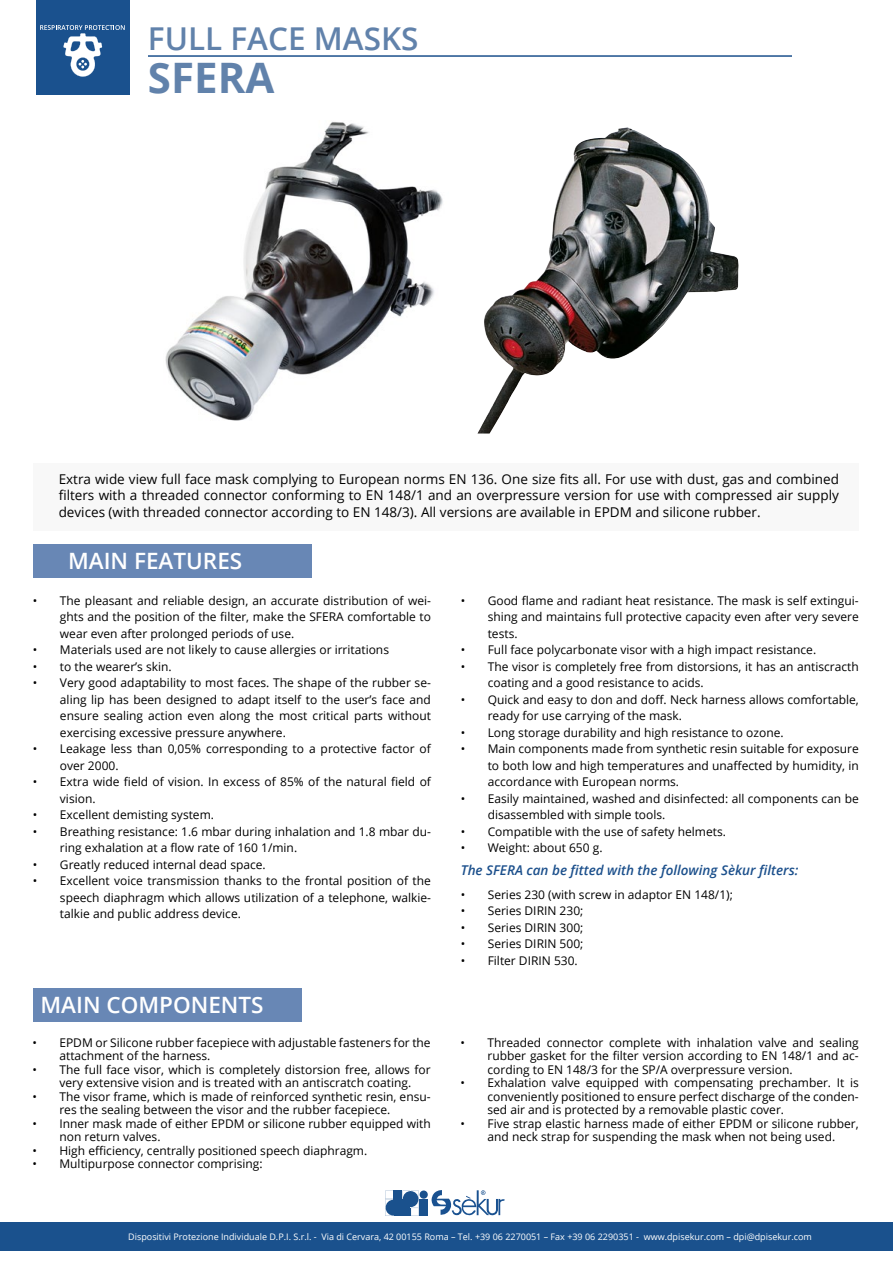
<style>
.page{position:relative;width:893px;height:1263px;background:#fff}
.page>*{position:absolute;margin:0;border:0;box-sizing:border-box;transform-origin:0 0}
.t1{font:700 42px "Open Sans";color:#6182ab}
.t2{font:600 31.5px "Open Sans";color:#6182ab}
.t3{font:600 22.5px "Open Sans";color:#fff}
.t4{font:13.5px/16.5px "Open Sans";color:#000;text-align:justify}
.t5{font:italic 600 13.5px "Open Sans";color:#1c508c}
.t6{font:12px/16.5px "Open Sans";color:#000}
.t7{font:9px "Open Sans";color:#fff}
</style>
<div class="page">
<hr style="left:148px;top:55px;width:644px;height:2px;background:#1b508c">
<div style="left:0;top:1222px;width:893px;height:29px;background:#1a518d"></div>
<svg style="left:431px;top:1190px;width:74px;height:26px"></svg>
<div style="left:394px;top:1199px;width:8px;height:8px;background:#1a518d"></div>
<div style="left:394px;top:1208px;width:8px;height:8px;background:#1a518d"></div>
<div style="left:394px;top:1191px;width:8px;height:8px;background:#1a518d"></div>
<div style="left:420px;top:1208px;width:8px;height:8px;background:#1a518d"></div>
<div style="left:420px;top:1199px;width:8px;height:8px;background:#1a518d"></div>
<div style="left:420px;top:1190px;width:8px;height:9px;background:#1a518d;border-radius:50%"></div>
<svg style="left:402px;top:1191px;width:17px;height:25px"></svg>
<svg style="left:385px;top:1191px;width:8px;height:25px"></svg>
<div style="left:36px;top:0;width:94px;height:95px;background:#1a518e"></div>
<svg style="left:40px;top:25px;width:85px;height:52px"></svg>
<img style="left:478px;top:127px;width:260px;height:306px">
<div style="left:33px;top:463px;width:826px;height:67px;background:#f8f8f8"></div>
<div style="left:33px;top:544px;width:278px;height:34px;background:#6887b5"></div>
<div style="left:33px;top:988px;width:269px;height:33px;background:#6887b5"></div>
<img style="left:165px;top:121px;width:278px;height:300px">
<h2 class="t2" style="left:148px;top:17px;width:272px">FULL FACE MASKS</h2>
<h1 class="t1" style="left:148px;top:48px;width:128px">SFERA</h1>
<p class="t4" style="left:59px;top:470px;width:782px">Extra wide view full face mask complying to European norms EN 136. One size fits all. For use with dust, gas and combined filters with a threaded connector conforming to EN 148/1 and an overpressure version for use with compressed air supply devices (with threaded connector according to EN 148/3). All versions are available in EPDM and silicone rubber.</p>
<h3 class="t3" style="left:68px;top:545px;width:176px">MAIN FEATURES</h3>
<p class="t6" style="left:60px;top:592px;width:372px;text-align:justify;text-indent:-27px">• The pleasant and reliable design, an accurate distribution of wei&shy;ghts and the position of the filter, make the SFERA comfortable to wear even after prolonged periods of use.</p>
<p class="t6" style="left:33px;top:641px;width:358px">• Materials used are not likely to cause allergies or irritations</p>
<p class="t6" style="left:33px;top:658px;width:140px">• to the wearer’s skin.</p>
<p class="t6" style="left:60px;top:674px;width:372px;text-align:justify;text-indent:-27px">• Very good adaptability to most faces. The shape of the rubber se&shy;aling lip has been designed to adapt itself to the user’s face and ensure sealing action even along the most critical parts without exercising excessive pressure anywhere.</p>
<p class="t6" style="left:60px;top:740px;width:372px;text-indent:-27px">• Leakage less than 0,05% corresponding to a protective factor of over 2000.</p>
<p class="t6" style="left:60px;top:773px;width:372px;text-indent:-27px">• Extra wide field of vision. In excess of 85% of the natural field of vision.</p>
<p class="t6" style="left:33px;top:806px;width:183px">• Excellent demisting system.</p>
<p class="t6" style="left:60px;top:823px;width:372px;text-indent:-27px">• Breathing resistance: 1.6 mbar during inhalation and 1.8 mbar du&shy;ring exhalation at a flow rate of 160 1/min.</p>
<p class="t6" style="left:33px;top:856px;width:234px">• Greatly reduced internal dead space.</p>
<p class="t6" style="left:60px;top:872px;width:372px;text-align:justify;text-indent:-27px">• Excellent voice transmission thanks to the frontal position of the speech diaphragm which allows utilization of a telephone, walkie&shy;talkie and public address device.</p>
<p class="t6" style="left:488px;top:592px;width:372px;text-align:justify;text-indent:-27px">• Good flame and radiant heat resistance. The mask is self extingui&shy;shing and maintains full protective capacity even after very severe tests.</p>
<p class="t6" style="left:461px;top:641px;width:357px">• Full face polycarbonate visor with a high impact resistance.</p>
<p class="t6" style="left:488px;top:658px;width:372px;text-indent:-27px">• The visor is completely free from distorsions, it has an antiscracth coating and a good resistance to acids.</p>
<p class="t6" style="left:488px;top:691px;width:372px;text-indent:-27px">• Quick and easy to don and doff. Neck harness allows comfortable, ready for use carrying of the mask.</p>
<p class="t6" style="left:461px;top:724px;width:324px">• Long storage durability and high resistance to ozone.</p>
<p class="t6" style="left:488px;top:740px;width:372px;text-align:justify;text-indent:-27px">• Main components made from synthetic resin suitable for exposure to both low and high temperatures and unaffected by humidity, in accordance with European norms.</p>
<p class="t6" style="left:488px;top:790px;width:372px;text-indent:-27px">• Easily maintained, washed and disinfected: all components can be disassembled with simple tools.</p>
<p class="t6" style="left:461px;top:823px;width:267px">• Compatible with the use of safety helmets.</p>
<p class="t6" style="left:461px;top:839px;width:143px">• Weight: about 650 g.</p>
<p class="t5" style="left:461px;top:860px;width:339px">The SFERA can be fitted with the following Sèkur filters:</p>
<p class="t6" style="left:461px;top:886px;width:274px">• Series 230 (with screw in adaptor EN 148/1);</p>
<p class="t6" style="left:461px;top:902px;width:124px">• Series DIRIN 230;</p>
<p class="t6" style="left:461px;top:919px;width:124px">• Series DIRIN 300;</p>
<p class="t6" style="left:461px;top:935px;width:124px">• Series DIRIN 500;</p>
<p class="t6" style="left:461px;top:952px;width:119px">• Filter DIRIN 530.</p>
<h3 class="t3" style="left:40px;top:989px;width:225px">MAIN COMPONENTS</h3>
<p class="t6" style="left:59px;top:1035px;width:373px;line-height:13.5px;text-indent:-27px">• EPDM or Silicone rubber facepiece with adjustable fasteners for the attachment of the harness.</p>
<p class="t6" style="left:59px;top:1062px;width:373px;line-height:13.5px;text-indent:-27px">• The full face visor, which is completely distorsion free, allows for very extensive vision and is treated with an antiscratch coating.</p>
<p class="t6" style="left:59px;top:1089px;width:373px;line-height:13.5px;text-indent:-27px">• The visor frame, which is made of reinforced synthetic resin, ensu&shy;res the sealing between the visor and the rubber facepiece.</p>
<p class="t6" style="left:59px;top:1116px;width:373px;line-height:13.5px;text-indent:-27px">• Inner mask made of either EPDM or silicone rubber equipped with non return valves.</p>
<p class="t6" style="left:32px;top:1142px;width:336px">• High efficiency, centrally positioned speech diaphragm.</p>
<p class="t6" style="left:32px;top:1155px;width:232px">• Multipurpose connector comprising:</p>
<p class="t6" style="left:487px;top:1035px;width:373px;line-height:13.5px;text-align:justify;text-indent:-27px">• Threaded connector complete with inhalation valve and sealing rubber gasket for the filter version according to EN 148/1 and ac&shy;cording to EN 148/3 for the SP/A overpressure version.</p>
<p class="t6" style="left:487px;top:1076px;width:373px;line-height:13.5px;text-align:justify;text-indent:-27px">• Exhalation valve equipped with compensating prechamber. It is conveniently positioned to ensure perfect discharge of the conden&shy;sed air and is protected by a removable plastic cover.</p>
<p class="t6" style="left:460px;top:1116px;width:400px;line-height:13.5px;text-align:center">• Five strap elastic harness made of either EPDM or silicone rubber, and neck strap for suspending the mask when not being used.</p>
<p class="t7" style="left:128px;top:1230px;width:685px">Dispositivi Protezione Individuale D.P.I. S.r.l. - Via di Cervara, 42 00155 Roma – Tel. +39 06 2270051 – Fax +39 06 2290351 - www.dpisekur.com – dpi@dpisekur.com</p>
</div>
